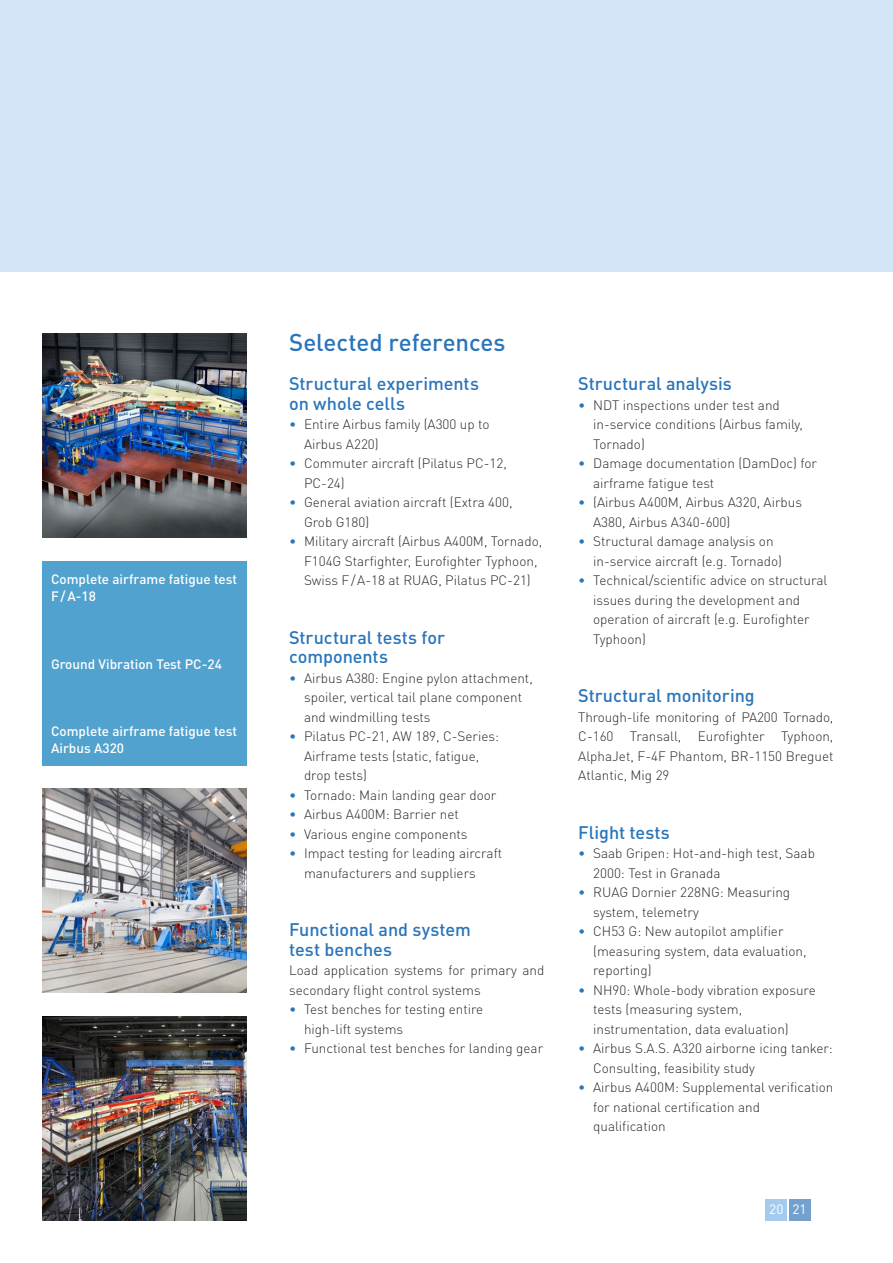
<style>
.page{position:relative;width:893px;height:1263px;background:#fff}
.page>*{position:absolute;margin:0;border:0;box-sizing:border-box;transform-origin:0 0}
.t1{font:500 24px "DINOT";letter-spacing:-.005em;color:#2975bb}
.t2{font:500 18px/19.5px "DINOT";letter-spacing:-.005em;color:#2975bb}
.t3{font:300 13.5px/19.5px "DINOT";color:#282827}
.t4{font:500 13.5px/16.2px "DINOT";color:#fff}
.t5{font:13.5px "DINOT";color:#fff}
.s1{color:#2975bb}
</style>
<div class="page">
<div style="left:0;top:0;width:893px;height:272px;background:#d3e5f7"></div>
<div style="left:766px;top:1199px;width:21px;height:21px;background:#a2cbee"></div>
<div style="left:789px;top:1199px;width:21px;height:21px;background:#74a0ce"></div>
<div style="left:43px;top:561px;width:204px;height:204px;background:#51a2ce"></div>
<img style="left:43px;top:789px;width:204px;height:204px">
<img style="left:43px;top:1016px;width:204px;height:204px">
<img style="left:43px;top:334px;width:204px;height:204px">
<p class="t4" style="left:51px;top:571px;width:188px">Complete airframe fatigue test<br>F/A-18</p>
<p class="t4" style="left:51px;top:655px;width:172px">Ground Vibration Test PC-24</p>
<p class="t4" style="left:51px;top:723px;width:188px">Complete airframe fatigue test<br>Airbus A320</p>
<h1 class="t1" style="left:289px;top:327px;width:218px">Selected references</h1>
<h2 class="t2" style="left:289px;top:373px;width:191px">Structural experiments on whole cells</h2>
<p class="t3" style="left:304px;top:414px;width:187px;text-indent:-15px"><span class="s1">•</span> Entire Airbus family (A300 up to<br>Airbus A220)</p>
<p class="t3" style="left:304px;top:453px;width:204px;text-indent:-15px"><span class="s1">•</span> Commuter aircraft (Pilatus PC-12,<br>PC-24)</p>
<p class="t3" style="left:304px;top:492px;width:210px;text-indent:-15px"><span class="s1">•</span> General aviation aircraft (Extra 400,<br>Grob G180)</p>
<p class="t3" style="left:304px;top:531px;width:240px;text-indent:-15px"><span class="s1">•</span> Military aircraft (Airbus A400M, Tornado,<br>F104G Starfighter, Eurofighter Typhoon,<br>Swiss F/A-18 at RUAG, Pilatus PC-21)</p>
<h2 class="t2" style="left:289px;top:627px;width:157px">Structural tests for components</h2>
<p class="t3" style="left:304px;top:668px;width:230px;text-indent:-15px"><span class="s1">•</span> Airbus A380: Engine pylon attachment, spoiler, vertical tail plane component and windmilling tests</p>
<p class="t3" style="left:304px;top:726px;width:197px;text-indent:-15px"><span class="s1">•</span> Pilatus PC-21, AW 189, C-Series:<br>Airframe tests (static, fatigue, drop tests)</p>
<p class="t3" style="left:289px;top:785px;width:209px"><span class="s1">•</span> Tornado: Main landing gear door</p>
<p class="t3" style="left:289px;top:804px;width:171px"><span class="s1">•</span> Airbus A400M: Barrier net</p>
<p class="t3" style="left:289px;top:824px;width:180px"><span class="s1">•</span> Various engine components</p>
<p class="t3" style="left:304px;top:843px;width:200px;text-indent:-15px"><span class="s1">•</span> Impact testing for leading aircraft manufacturers and suppliers</p>
<h2 class="t2" style="left:289px;top:919px;width:183px">Functional and system test benches</h2>
<p class="t3" style="left:289px;top:960px;width:257px">Load application systems for primary and secondary flight control systems</p>
<p class="t3" style="left:304px;top:999px;width:181px;text-indent:-15px"><span class="s1">•</span> Test benches for testing entire high-lift systems</p>
<p class="t3" style="left:289px;top:1038px;width:256px"><span class="s1">•</span> Functional test benches for landing gear</p>
<h2 class="t2" style="left:578px;top:373px;width:155px">Structural analysis</h2>
<p class="t3" style="left:593px;top:395px;width:211px;text-indent:-15px"><span class="s1">•</span> NDT inspections under test and in-service conditions (Airbus family,<br>Tornado)</p>
<p class="t3" style="left:593px;top:453px;width:225px;text-indent:-15px"><span class="s1">•</span> Damage documentation (DamDoc) for airframe fatigue test</p>
<p class="t3" style="left:593px;top:492px;width:210px;text-indent:-15px"><span class="s1">•</span> (Airbus A400M, Airbus A320, Airbus<br>A380, Airbus A340-600)</p>
<p class="t3" style="left:593px;top:531px;width:190px;text-indent:-15px"><span class="s1">•</span> Structural damage analysis on in-service aircraft (e.g. Tornado)</p>
<p class="t3" style="left:593px;top:570px;width:236px;text-indent:-15px"><span class="s1">•</span> Technical/scientific advice on structural issues during the development and operation of aircraft (e.g. Eurofighter<br>Typhoon)</p>
<h2 class="t2" style="left:578px;top:685px;width:178px">Structural monitoring</h2>
<p class="t3" style="left:578px;top:707px;width:257px;text-align:justify">Through-life monitoring of PA200 Tornado, C-160 Transall, Eurofighter Typhoon, AlphaJet, F-4F Phantom, BR-1150 Breguet Atlantic, Mig 29</p>
<h2 class="t2" style="left:578px;top:822px;width:93px">Flight tests</h2>
<p class="t3" style="left:593px;top:843px;width:223px;text-indent:-15px"><span class="s1">•</span> Saab Gripen: Hot-and-high test, Saab<br>2000: Test in Granada</p>
<p class="t3" style="left:593px;top:882px;width:199px;text-indent:-15px"><span class="s1">•</span> RUAG Dornier 228NG: Measuring system, telemetry</p>
<p class="t3" style="left:593px;top:921px;width:215px;text-indent:-15px"><span class="s1">•</span> CH53 G: New autopilot amplifier (measuring system, data evaluation, reporting)</p>
<p class="t3" style="left:593px;top:980px;width:224px;text-indent:-15px"><span class="s1">•</span> NH90: Whole-body vibration exposure tests (measuring system, instrumentation, data evaluation)</p>
<p class="t3" style="left:593px;top:1038px;width:241px;text-indent:-15px"><span class="s1">•</span> Airbus S.A.S. A320 airborne icing tanker:<br>Consulting, feasibility study</p>
<p class="t3" style="left:593px;top:1077px;width:242px;text-indent:-15px"><span class="s1">•</span> Airbus A400M: Supplemental verification for national certification and qualification</p>
<p class="t5" style="left:769px;top:1201px;width:39px">20 21</p>
</div>
